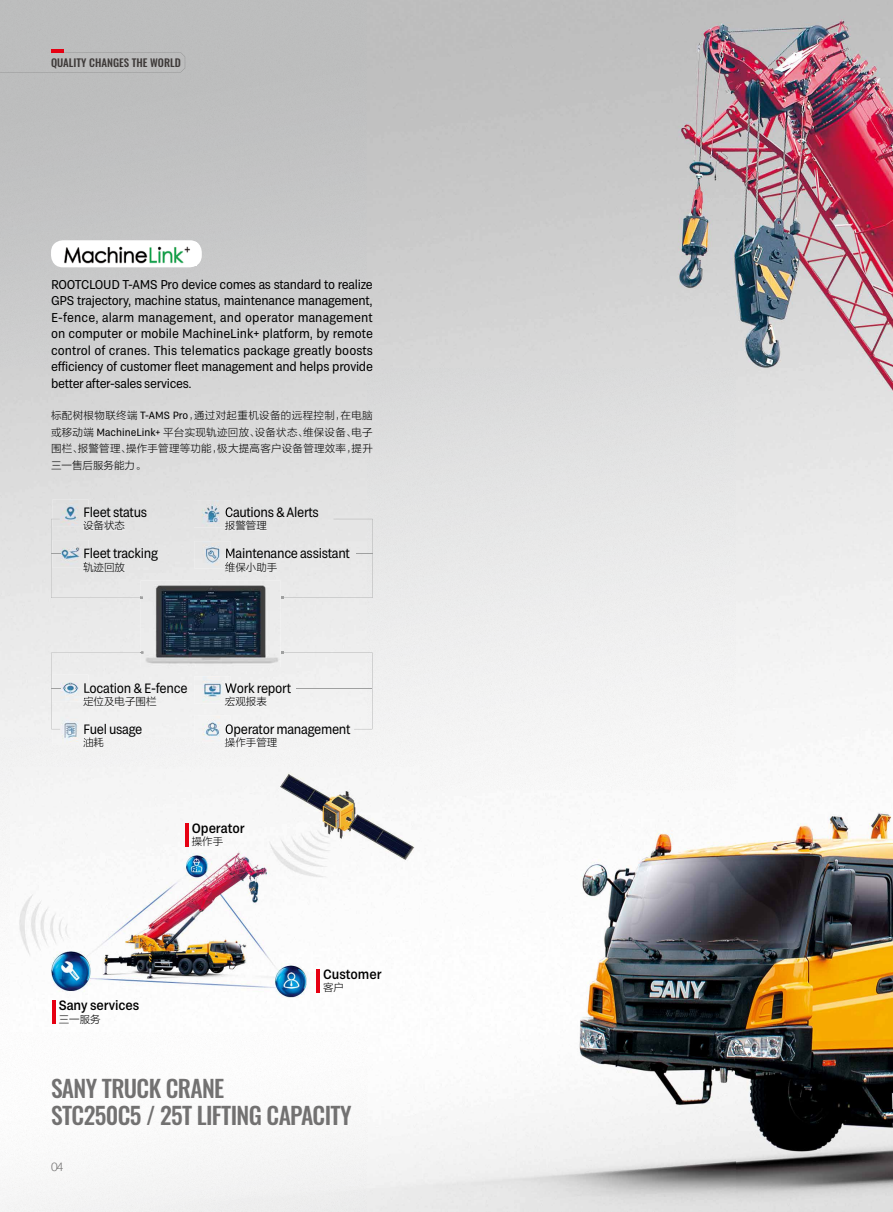
<style>
.page{position:relative;width:893px;height:1212px;background:#fff}
.page>*{position:absolute;margin:0;border:0;box-sizing:border-box;transform-origin:0 0}
.t1{font:500 23.55px/26.4px "Oswald";letter-spacing:-.025em;color:#727171}
.t2{font:13.5px "TRY Grtsk Exa";letter-spacing:-.02em;color:#000}
.t3{font:500 13.5px "TRY Grtsk Exa";color:#000}
.t4{font:12.75px/16.5px "TRY Grtsk Exa";letter-spacing:-.02em;color:#000;text-align:justify}
.t5{font:300 12px "Helvetica Neue";color:#727171}
.t6{font:500 10.65px "Oswald";color:#3e3a39}
.t7{font:10.5px/16.5px "FZLTKHK GBK1 0";color:#000;text-align:justify}
.s1{font-family:"TRY Grtsk Exa"}
</style>
<div class="page">
<img style="left:0;top:0;width:735px;height:790px">
<img style="left:735px;top:0;width:158px;height:1212px">
<img style="left:368px;top:790px;width:368px;height:422px">
<img style="left:143px;top:507px;width:4px;height:10px">
<img style="left:143px;top:682px;width:44px;height:11px">
<img style="left:143px;top:697px;width:13px;height:9px">
<img style="left:143px;top:548px;width:15px;height:13px">
<img style="left:83px;top:744px;width:21px;height:3px">
<img style="left:231px;top:507px;width:87px;height:10px">
<img style="left:225px;top:521px;width:42px;height:9px">
<img style="left:231px;top:683px;width:50px;height:12px">
<img style="left:225px;top:696px;width:41px;height:10px">
<img style="left:231px;top:548px;width:51px;height:10px">
<img style="left:225px;top:562px;width:52px;height:10px">
<img style="left:231px;top:724px;width:119px;height:13px">
<img style="left:225px;top:738px;width:52px;height:9px">
<img style="left:11px;top:767px;width:409px;height:265px">
<hr style="left:185px;top:823px;width:3px;height:24px;background:#e60012">
<hr style="left:316px;top:969px;width:3px;height:24px;background:#e60012">
<hr style="left:52px;top:1001px;width:3px;height:23px;background:#e60012">
<img style="left:52px;top:500px;width:37px;height:7px">
<img style="left:194px;top:500px;width:37px;height:27px">
<svg style="left:225px;top:507px;width:6px;height:20px"></svg>
<img style="left:194px;top:541px;width:37px;height:27px">
<svg style="left:225px;top:548px;width:6px;height:20px"></svg>
<img style="left:194px;top:676px;width:37px;height:27px">
<svg style="left:225px;top:683px;width:6px;height:20px"></svg>
<img style="left:194px;top:715px;width:37px;height:28px">
<svg style="left:225px;top:724px;width:6px;height:19px"></svg>
<div style="left:282px;top:519px;width:91px;height:80px;background:#e8e8e8"></div>
<div style="left:281px;top:651px;width:91px;height:78px;background:#f1f1f1"></div>
<hr style="left:296px;top:688px;width:76px;height:1px;background:#9fa0a0">
<img style="left:141px;top:580px;width:139px;height:87px">
<svg style="left:51px;top:507px;width:92px;height:92px;background:#dfe0e1"></svg>
<svg style="left:51px;top:651px;width:92px;height:93px"></svg>
<div style="left:0;top:49px;width:185px;height:23px;background:#bcbdbd"></div>
<div style="left:51px;top:240px;width:151px;height:27px;background:#fff;border-radius:12px"></div>
<img style="left:64px;top:246px;width:126px;height:18px">
<p class="t6" style="left:51px;top:53px;width:131px">QUALITY CHANGES THE WORLD</p>
<p class="t4" style="left:51px;top:276px;width:323px">ROOTCLOUD T-AMS Pro device comes as standard to realize GPS trajectory, machine status, maintenance management, E-fence, alarm management, and operator management on computer or mobile MachineLink+ platform, by remote control of cranes. This telematics package greatly boosts efficiency of customer fleet management and helps provide better after-sales services.</p>
<p class="t7" style="left:51px;top:407px;width:323px">标配树根物联终端 <span class="s1">T-AMS Pro</span>，通过对起重机设备的远程控制，在电脑或移动端 <span class="s1">MachineLink+</span> 平台实现轨迹回放、设备状态、维保设备、电子围栏、报警管理、操作手管理等功能，极大提高客户设备管理效率，提升三一售后服务能力。</p>
<p class="t2" style="left:83px;top:504px;width:66px">Fleet status</p>
<p class="t7" style="left:83px;top:518px;width:43px">设备状态</p>
<p class="t2" style="left:83px;top:545px;width:76px">Fleet tracking</p>
<p class="t7" style="left:83px;top:559px;width:43px">轨迹回放</p>
<p class="t2" style="left:225px;top:504px;width:96px">Cautions &amp; Alerts</p>
<p class="t7" style="left:225px;top:518px;width:43px">报警管理</p>
<p class="t2" style="left:225px;top:545px;width:127px">Maintenance assistant</p>
<p class="t7" style="left:225px;top:559px;width:54px">维保小助手</p>
<p class="t2" style="left:83px;top:680px;width:106px">Location &amp; E-fence</p>
<p class="t7" style="left:83px;top:694px;width:75px">定位及电子围栏</p>
<p class="t2" style="left:83px;top:721px;width:61px">Fuel usage</p>
<p class="t7" style="left:83px;top:735px;width:22px">油耗</p>
<p class="t2" style="left:225px;top:680px;width:68px">Work report</p>
<p class="t7" style="left:225px;top:694px;width:43px">宏观报表</p>
<p class="t2" style="left:225px;top:721px;width:127px">Operator management</p>
<p class="t7" style="left:225px;top:735px;width:54px">操作手管理</p>
<p class="t3" style="left:192px;top:820px;width:55px">Operator</p>
<p class="t7" style="left:192px;top:834px;width:33px">操作手</p>
<p class="t3" style="left:59px;top:997px;width:82px">Sany services</p>
<p class="t7" style="left:59px;top:1011px;width:43px">三一服务</p>
<p class="t3" style="left:323px;top:966px;width:60px">Customer</p>
<p class="t7" style="left:323px;top:980px;width:22px">客户</p>
<h1 class="t1" style="left:51px;top:1073px;width:302px">SANY TRUCK CRANE<br>STC250C5 / 25T LIFTING CAPACITY</h1>
<p class="t5" style="left:51px;top:1157px;width:14px">04</p>
</div>
